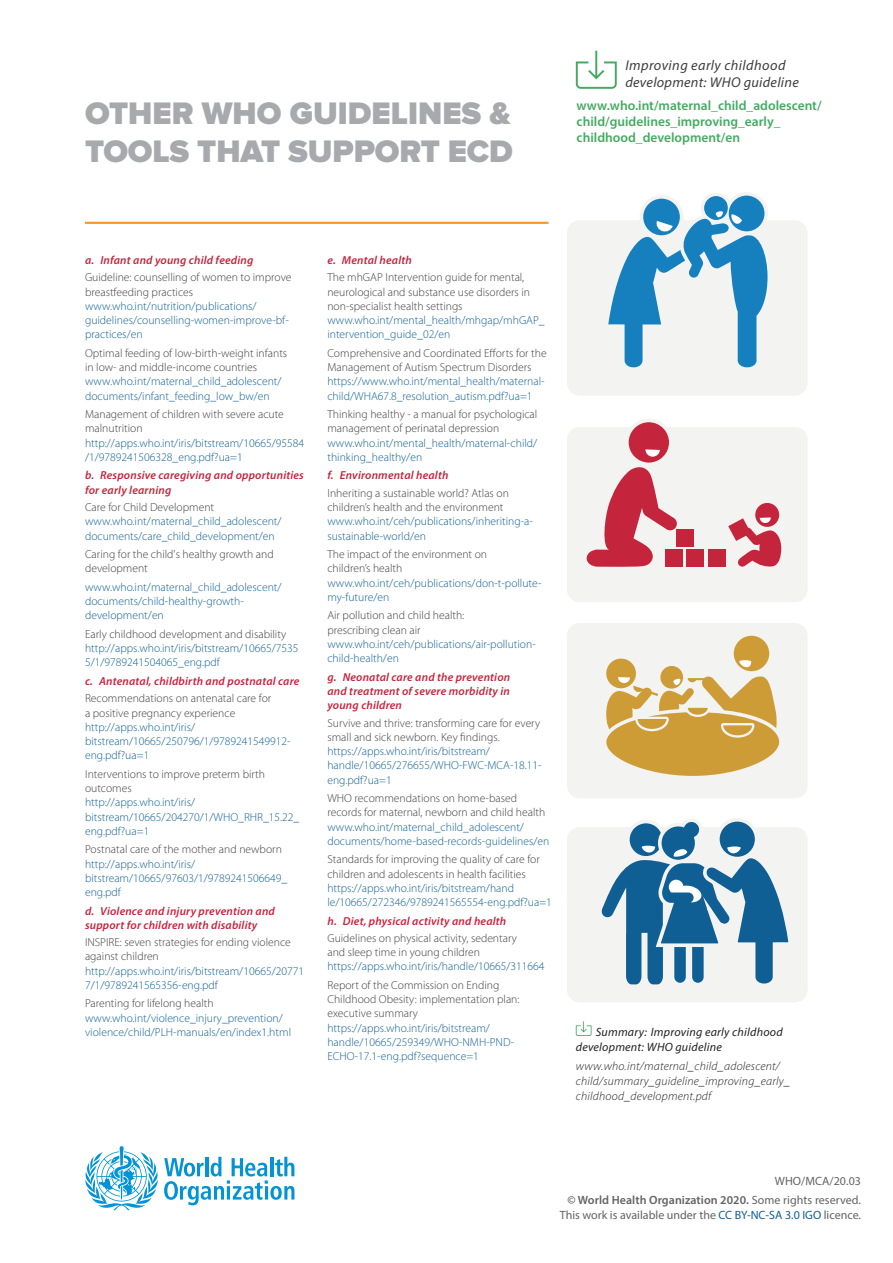
<style>
.page{position:relative;width:893px;height:1263px;background:#fff}
.page>*{position:absolute;margin:0;border:0;box-sizing:border-box;transform-origin:0 0}
.Title_A2{font:900 32.25px/37.5px "Proxima Nova";letter-spacing:-.005em;color:#a8a9ad}
.Body_copy{font:italic 14.25px/16.5px "Myriad Pro";letter-spacing:.02em;color:#3e3e3f}
.Body_copy-2{font:600 13.5px/15.8px "Myriad Pro";color:#46a962}
.Body_copy-3{font:12px/15px "Myriad Pro";color:#636366;text-align:right}
.Header_3{font:italic 300 12px/15px "Myriad Pro";letter-spacing:.02em;color:#231f20}
.Header_3-2{font:italic 12px/15px "Myriad Pro";letter-spacing:.02em;color:#231f20}
.Body_copy-4{font:300 11.7px/14.2px "Myriad Pro";color:#105f94}
.Body_copy-5{font:300 11.7px/14.2px "Myriad Pro";color:#3e3e3f}
.Header_4{font:italic 600 11.7px/14.2px "Myriad Pro";letter-spacing:.015em;color:#c4253d}
.Body_copy-6{font:italic 600 11.7px "Myriad Pro";letter-spacing:.015em;color:#c4253d}
.s1{color:#3e3e3f}
.s2{color:#105f94}
.s3{font-weight:600}
</style>
<div class="page">
<svg style="left:85px;top:1146px;width:209px;height:64px"></svg>
<div style="left:567px;top:427px;width:241px;height:175px;background:#f3f3f1;border-radius:13px"></div>
<div style="left:665px;top:549px;width:17px;height:17px;background:#c4253d"></div>
<div style="left:687px;top:549px;width:17px;height:17px;background:#c4253d"></div>
<div style="left:708px;top:549px;width:18px;height:17px;background:#c4253d"></div>
<div style="left:676px;top:529px;width:17px;height:18px;background:#c4253d"></div>
<div style="left:627px;top:420px;width:44px;height:44px;background:#c4253d;border-radius:50%"></div>
<div style="left:625px;top:419px;width:48px;height:47px;border:4px solid #f3f3f1;border-radius:50%"></div>
<svg style="left:587px;top:465px;width:91px;height:102px"></svg>
<div style="left:755px;top:503px;width:24px;height:24px;background:#c4253d;border-radius:50%"></div>
<svg style="left:728px;top:517px;width:53px;height:50px"></svg>
<svg style="left:645px;top:449px;width:15px;height:8px"></svg>
<div style="left:567px;top:623px;width:241px;height:175px;background:#f3f3f1;border-radius:13px"></div>
<div style="left:732px;top:634px;width:39px;height:39px;background:#cd9c36;border-radius:50%"></div>
<div style="left:730px;top:632px;width:43px;height:43px;border:4px solid #f3f3f1;border-radius:50%"></div>
<svg style="left:738px;top:660px;width:13px;height:7px"></svg>
<div style="left:606px;top:659px;width:30px;height:29px;background:#cd9c36;border-radius:50%"></div>
<div style="left:660px;top:666px;width:23px;height:23px;background:#cd9c36;border-radius:50%"></div>
<svg style="left:606px;top:676px;width:174px;height:100px"></svg>
<div style="left:567px;top:827px;width:241px;height:175px;background:#f3f3f1;border-radius:13px"></div>
<svg style="left:601px;top:818px;width:188px;height:167px"></svg>
<div style="left:567px;top:220px;width:241px;height:176px;background:#f3f3f1;border-radius:13px"></div>
<div style="left:725px;top:192px;width:43px;height:43px;border:4px solid #f3f3f1;border-radius:50%"></div>
<svg style="left:608px;top:192px;width:159px;height:175px"></svg>
<svg style="left:576px;top:51px;width:41px;height:38px"></svg>
<hr style="left:85px;top:222px;width:464px;height:2px;background:#f89b24">
<svg style="left:576px;top:1021px;width:15px;height:15px"></svg>
<p class="Title_A2" style="left:85px;top:96px;width:429px">OTHER WHO GUIDELINES &amp;<br>TOOLS THAT SUPPORT ECD</p>
<p class="Body_copy" style="left:625px;top:57px;width:175px">Improving early childhood development: WHO guideline</p>
<p class="Body_copy-2" style="left:577px;top:97px;width:246px">www.who.int/maternal_child_adolescent/ child/guidelines_improving_early_ childhood_development/en</p>
<p class="Header_4" style="left:85px;top:252px;width:170px">a. Infant and young child feeding</p>
<p class="Body_copy-4" style="left:85px;top:270px;width:208px"><span class="s1">Guideline: counselling of women to improve breastfeeding practices </span>www.who.int/nutrition/publications/ guidelines/counselling-women-improve-bf&shy;practices/en</p>
<p class="Body_copy-4" style="left:85px;top:346px;width:204px"><span class="s1">Optimal feeding of low-birth-weight infants in low- and middle-income countries </span>www.who.int/maternal_child_adolescent/ documents/infant_feeding_low_bw/en</p>
<p class="Body_copy-4" style="left:85px;top:407px;width:221px"><span class="s1">Management of children with severe acute malnutrition </span>http://apps.who.int/iris/bitstream/10665/95584 /1/9789241506328_eng.pdf?ua=1</p>
<p class="Header_4" style="left:85px;top:468px;width:220px">b. Responsive caregiving and opportunities for early learning</p>
<p class="Body_copy-4" style="left:85px;top:500px;width:198px"><span class="s1">Care for Child Development </span>www.who.int/maternal_child_adolescent/ documents/care_child_development/en</p>
<p class="Body_copy-5" style="left:85px;top:547px;width:190px">Caring for the child's healthy growth and development</p>
<p class="Body_copy-4" style="left:85px;top:580px;width:198px">www.who.int/maternal_child_adolescent/ documents/child-healthy-growth&shy;development/en</p>
<p class="Body_copy-4" style="left:85px;top:627px;width:215px"><span class="s1">Early childhood development and disability </span>http://apps.who.int/iris/bitstream/10665/7535<br>5/1/9789241504065_eng.pdf</p>
<p class="Body_copy-6" style="left:85px;top:673px;width:216px">c. Antenatal, childbirth and postnatal care</p>
<p class="Body_copy-4" style="left:85px;top:691px;width:207px"><span class="s1">Recommendations on antenatal care for<br>a positive pregnancy experience </span>http://apps.who.int/iris/ bitstream/10665/250796/1/9789241549912- eng.pdf?ua=1</p>
<p class="Body_copy-4" style="left:85px;top:767px;width:216px"><span class="s1">Interventions to improve preterm birth outcomes<br></span>http://apps.who.int/iris/ bitstream/10665/204270/1/WHO_RHR_15.22_ eng.pdf?ua=1</p>
<p class="Body_copy-4" style="left:85px;top:842px;width:204px"><span class="s1">Postnatal care of the mother and newborn </span>http://apps.who.int/iris/ bitstream/10665/97603/1/9789241506649_ eng.pdf</p>
<p class="Header_4" style="left:85px;top:903px;width:191px">d. Violence and injury prevention and support for children with disability</p>
<p class="Body_copy-4" style="left:85px;top:935px;width:221px"><span class="s1">INSPIRE: seven strategies for ending violence against children </span>http://apps.who.int/iris/bitstream/10665/20771<br>7/1/9789241565356-eng.pdf</p>
<p class="Body_copy-4" style="left:85px;top:996px;width:208px"><span class="s1">Parenting for lifelong health </span>www.who.int/violence_injury_prevention/ violence/child/PLH-manuals/en/index1.html</p>
<p class="Body_copy-6" style="left:327px;top:252px;width:86px">e. Mental health</p>
<p class="Body_copy-5" style="left:327px;top:270px;width:219px">The mhGAP Intervention guide for mental, neurological and substance use disorders in non-specialist health settings <span class="s2">www.who.int/mental_health/mhgap/mhGAP_ intervention_guide_02/en</span></p>
<p class="Body_copy-4" style="left:327px;top:346px;width:221px"><span class="s1">Comprehensive and Coordinated Efforts for the Management of Autism Spectrum Disorders </span>https://www.who.int/mental_health/maternal&shy;child/WHA67.8_resolution_autism.pdf?ua=1</p>
<p class="Body_copy-5" style="left:327px;top:407px;width:211px">Thinking healthy - a manual for psychological management of perinatal depression <span class="s2">www.who.int/mental_health/maternal-child/ thinking_healthy/en</span></p>
<p class="Header_4" style="left:327px;top:468px;width:123px">f. Environmental health</p>
<p class="Body_copy-5" style="left:327px;top:486px;width:207px">Inheriting a sustainable world? Atlas on children’s health and the environment <span class="s2">www.who.int/ceh/publications/inheriting-a&shy;sustainable-world/en</span></p>
<p class="Body_copy-4" style="left:327px;top:547px;width:216px"><span class="s1">The impact of the environment on<br>children’s health </span>www.who.int/ceh/publications/don-t-pollute&shy;my-future/en</p>
<p class="Body_copy-4" style="left:327px;top:608px;width:210px"><span class="s1">Air pollution and child health:<br>prescribing clean air </span>www.who.int/ceh/publications/air-pollution&shy;child-health/en</p>
<p class="Header_4" style="left:327px;top:669px;width:184px;text-align:justify">g. Neonatal care and the prevention and treatment of severe morbidity in young children</p>
<p class="Body_copy-4" style="left:327px;top:715px;width:216px"><span class="s1">Survive and thrive: transforming care for every small and sick newborn. Key findings. </span>https://apps.who.int/iris/bitstream/ handle/10665/276655/WHO-FWC-MCA-18.11- eng.pdf?ua=1</p>
<p class="Body_copy-4" style="left:327px;top:791px;width:223px"><span class="s1">WHO recommendations on home-based records for maternal, newborn and child health </span>www.who.int/maternal_child_adolescent/ documents/home-based-records-guidelines/en</p>
<p class="Body_copy-4" style="left:327px;top:852px;width:226px"><span class="s1">Standards for improving the quality of care for children and adolescents in health facilities </span>https://apps.who.int/iris/bitstream/hand le/10665/272346/9789241565554-eng.pdf?ua=1</p>
<p class="Header_4" style="left:327px;top:913px;width:180px">h. Diet, physical activity and health</p>
<p class="Body_copy-5" style="left:327px;top:931px;width:219px">Guidelines on physical activity, sedentary<br>and sleep time in young children <span class="s2">https://apps.who.int/iris/handle/10665/311664</span></p>
<p class="Body_copy-4" style="left:327px;top:978px;width:194px"><span class="s1">Report of the Commission on Ending Childhood Obesity: implementation plan: executive summary </span>https://apps.who.int/iris/bitstream/ handle/10665/259349/WHO-NMH-PND-ECHO-17.1-eng.pdf?sequence=1</p>
<p class="Header_3-2" style="left:576px;top:1024px;width:208px;text-indent:20px">Summary: Improving early childhood development: WHO guideline</p>
<p class="Header_3" style="left:576px;top:1058px;width:216px">www.who.int/maternal_child_adolescent/ child/summary_guideline_improving_early_ childhood_development.pdf</p>
<p class="Body_copy-3" style="left:775px;top:1173px;width:88px">WHO/MCA/20.03</p>
<p class="Body_copy-3" style="left:560px;top:1193px;width:303px"><span class="s3">© World Health Organization 2020.</span> Some rights reserved.<br>This work is available under the <span class="s2">CC BY-NC-SA 3.0 IGO</span> licence.</p>
</div>
